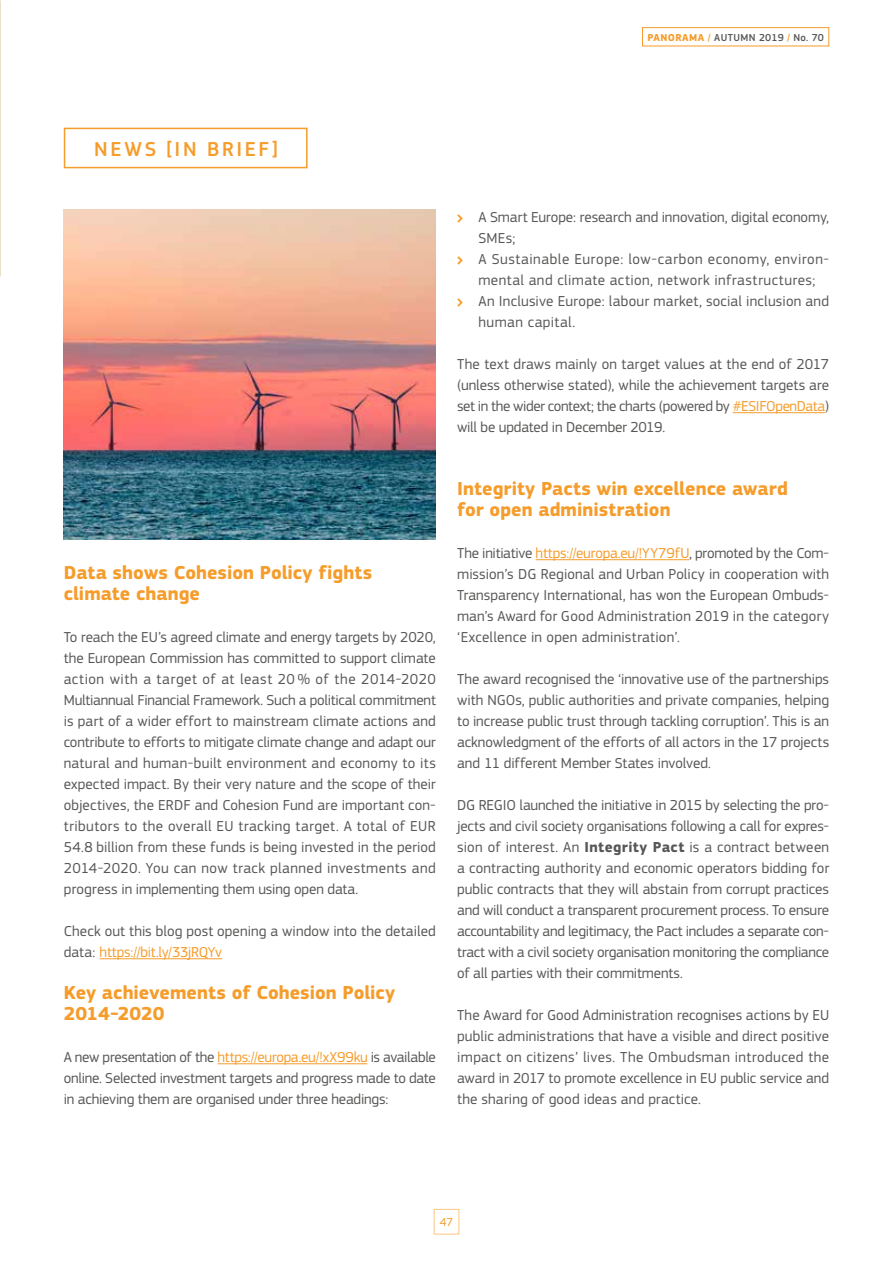
<style>
.page{position:relative;width:893px;height:1263px;background:#fff}
.page>*{position:absolute;margin:0;border:0;box-sizing:border-box;transform-origin:0 0}
.t1{font:500 21px "EC Square Sans Pro";letter-spacing:.125em;color:#f59c2b}
.t2{font:700 19.5px/21px "EC Square Sans Pro";letter-spacing:.005em;color:#f59c2b}
.t3{font:15px/21px "EC Square Sans Pro";letter-spacing:.005em;color:#575756;text-align:justify}
.t4{font:15px/21px "EC Square Sans Pro";letter-spacing:.025em;color:#575756}
.t5{font:12px "EC Square Sans Pro";color:#f59c2b}
.t6{font:500 10.5px "EC Square Sans Pro";letter-spacing:.03em;color:#575756}
.s1{font-weight:700;color:#f59c2b}
.s2{color:#f59c2b}
.s3{font-weight:700}
</style>
<div class="page">
<div style="left:642px;top:27px;width:187px;height:19px;border:1px solid #f59c2b"></div>
<div style="left:434px;top:1209px;width:25px;height:25px;border:1px solid #fbc686"></div>
<hr style="left:100px;top:958px;width:122px;height:1px;background:#f59c2b">
<hr style="left:217px;top:1063px;width:150px;height:1px;background:#f59c2b">
<hr style="left:733px;top:412px;width:92px;height:1px;background:#f59c2b">
<hr style="left:536px;top:559px;width:153px;height:1px;background:#f59c2b">
<div style="left:64px;top:128px;width:244px;height:40px;border:2px solid #f59c2b"></div>
<img style="left:64px;top:210px;width:372px;height:329px">
<p class="t6" style="left:647px;top:31px;width:178px"><span class="s1">PANORAMA</span> <span class="s2">/</span> AUTUMN 2019 <span class="s2">/</span> No. 70</p>
<h1 class="t1" style="left:94px;top:137px;width:185px">NEWS [IN BRIEF]</h1>
<h2 class="t2" style="left:64px;top:563px;width:310px">Data shows Cohesion Policy fights climate change</h2>
<p class="t3" style="left:64px;top:627px;width:374px">To reach the EU’s agreed climate and energy targets by 2020, the European Commission has committed to support climate action with a target of at least 20 % of the 2014-2020<br>Multiannual Financial Framework. Such a political commitment is part of a wider effort to mainstream climate actions and contribute to efforts to mitigate climate change and adapt our natural and human-built environment and economy to its expected impact. By their very nature and the scope of their objectives, the ERDF and Cohesion Fund are important con&shy;tributors to the overall EU tracking target. A total of EUR 54.8 billion from these funds is being invested in the period 2014-2020. You can now track planned investments and progress in implementing them using open data.</p>
<p class="t3" style="left:64px;top:921px;width:374px">Check out this blog post opening a window into the detailed data: <span class="s2">https://bit.ly/33jRQYv</span></p>
<h2 class="t2" style="left:64px;top:983px;width:333px">Key achievements of Cohesion Policy<br>2014-2020</h2>
<p class="t3" style="left:64px;top:1047px;width:374px">A new presentation of the <span class="s2">https://europa.eu/!xX99ku</span> is available online. Selected investment targets and progress made to date in achieving them are organised under three headings:</p>
<p class="t4" style="left:478px;top:207px;width:352px">A Smart Europe: research and innovation, digital economy, SMEs;<br>A Sustainable Europe: low-carbon economy, environ&shy;mental and climate action, network infrastructures; An Inclusive Europe: labour market, social inclusion and human capital.</p>
<p class="t3" style="left:457px;top:354px;width:374px">The text draws mainly on target values at the end of 2017 (unless otherwise stated), while the achievement targets are set in the wider context; the charts (powered by <span class="s2">#ESIFOpenData</span>) will be updated in December 2019.</p>
<h2 class="t2" style="left:457px;top:479px;width:332px">Integrity Pacts win excellence award for open administration</h2>
<p class="t3" style="left:457px;top:543px;width:374px">The initiative <span class="s2">https://europa.eu/!YY79fU</span>, promoted by the Com&shy;mission’s DG Regional and Urban Policy in cooperation with Transparency International, has won the European Ombuds&shy;man’s Award for Good Administration 2019 in the category ‘Excellence in open administration’.</p>
<p class="t3" style="left:457px;top:669px;width:374px">The award recognised the ‘innovative use of the partnerships with NGOs, public authorities and private companies, helping to increase public trust through tackling corruption’. This is an acknowledgment of the efforts of all actors in the 17 projects and 11 different Member States involved.</p>
<p class="t3" style="left:457px;top:795px;width:374px">DG REGIO launched the initiative in 2015 by selecting the pro&shy;jects and civil society organisations following a call for expres&shy;sion of interest. An <span class="s3">Integrity Pact</span> is a contract between a contracting authority and economic operators bidding for public contracts that they will abstain from corrupt practices and will conduct a transparent procurement process. To ensure accountability and legitimacy, the Pact includes a separate con&shy;tract with a civil society organisation monitoring the compliance of all parties with their commitments.</p>
<p class="t3" style="left:457px;top:1005px;width:374px">The Award for Good Administration recognises actions by EU public administrations that have a visible and direct positive impact on citizens’ lives. The Ombudsman introduced the award in 2017 to promote excellence in EU public service and the sharing of good ideas and practice.</p>
<p class="t5" style="left:440px;top:1215px;width:15px">47</p>
</div>
